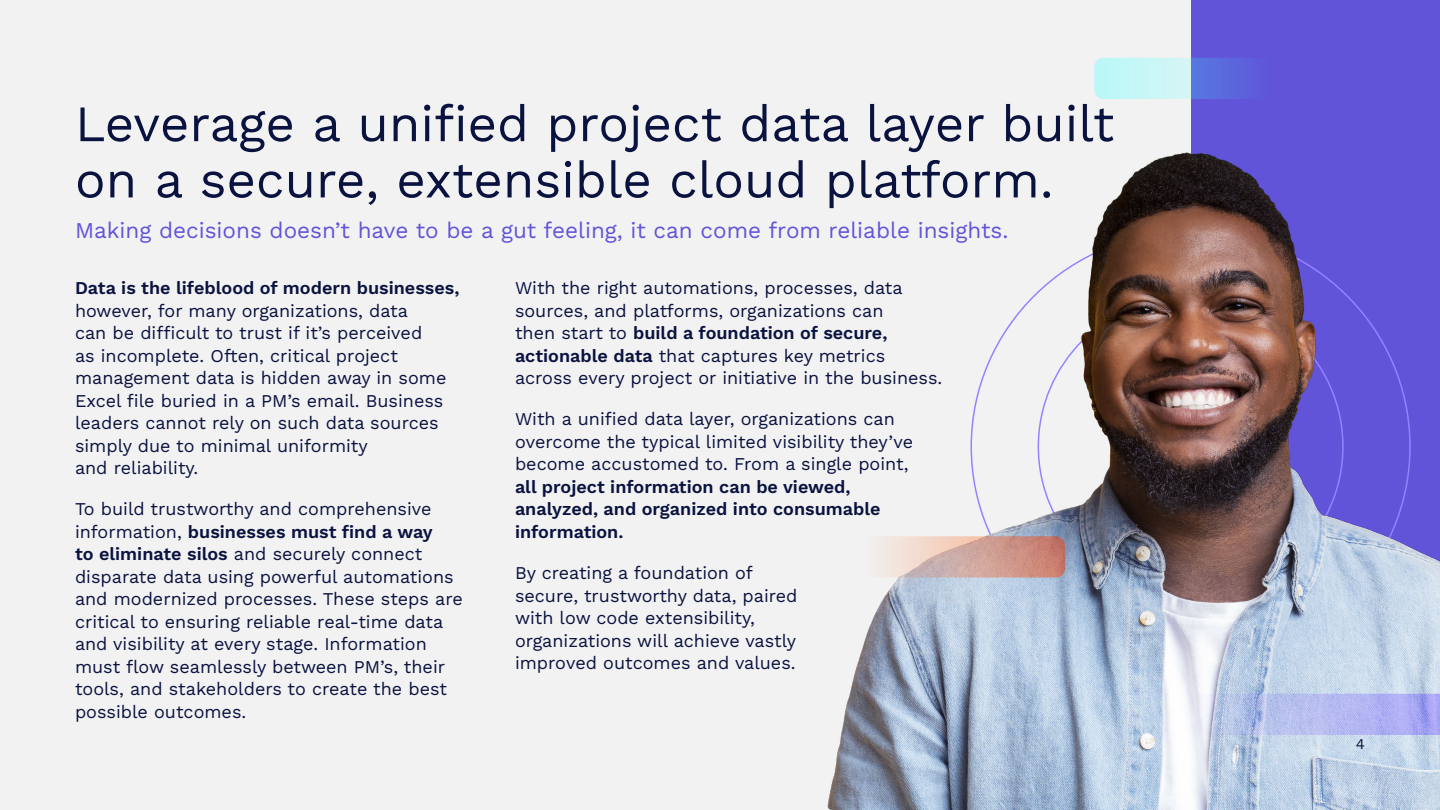
<style>
.page{position:relative;width:1440px;height:810px;background:#f2f2f2}
.page>*{position:absolute;margin:0;border:0;box-sizing:border-box;transform-origin:0 0}
.t1{font:51px/56.2px "Work Sans";color:#0a1240}
.t2{font:22.5px "Work Sans";color:#6154d9}
.t3{font:18px/22.5px "Work Sans";color:#0a1240}
.t4{font:600 18px/22.5px "Work Sans";color:#0a1240}
.t5{font:15px "Work Sans";color:#0a1240}
.s1{font-weight:600}
</style>
<div class="page">
<div style="left:1191px;top:0;width:249px;height:810px;background:#6154d9"></div>
<img style="left:827px;top:152px;width:613px;height:658px">
<svg style="left:844px;top:536px;width:221px;height:42px"></svg>
<svg style="left:1164px;top:694px;width:276px;height:41px;background:#bcc1ef"></svg>
<svg style="left:1094px;top:58px;width:194px;height:41px"></svg>
<h1 class="t1" style="left:75px;top:94px;width:1041px">Leverage a unified project data layer built on a secure, extensible cloud platform.</h1>
<p class="t2" style="left:75px;top:214px;width:935px">Making decisions doesn’t have to be a gut feeling, it can come from reliable insights.</p>
<p class="t4" style="left:75px;top:276px;width:386px">Data is the lifeblood of modern businesses,</p>
<p class="t3" style="left:75px;top:299px;width:373px">however, for many organizations, data<br>can be difficult to trust if it’s perceived as incomplete. Often, critical project management data is hidden away in some Excel file buried in a PM’s email. Business leaders cannot rely on such data sources simply due to minimal uniformity<br>and reliability.</p>
<p class="t3" style="left:75px;top:497px;width:389px">To build trustworthy and comprehensive information, <span class="s1">businesses must find a way<br>to eliminate silos</span> and securely connect disparate data using powerful automations and modernized processes. These steps are critical to ensuring reliable real-time data and visibility at every stage. Information must flow seamlessly between PM’s, their tools, and stakeholders to create the best possible outcomes.</p>
<p class="t3" style="left:515px;top:276px;width:429px">With the right automations, processes, data sources, and platforms, organizations can<br>then start to <span class="s1">build a foundation of secure, actionable data</span> that captures key metrics across every project or initiative in the business.</p>
<p class="t3" style="left:515px;top:407px;width:400px">With a unified data layer, organizations can overcome the typical limited visibility they’ve become accustomed to. From a single point,</p>
<p class="t4" style="left:515px;top:475px;width:367px">all project information can be viewed, analyzed, and organized into consumable information.</p>
<p class="t3" style="left:515px;top:561px;width:284px">By creating a foundation of secure, trustworthy data, paired with low code extensibility, organizations will achieve vastly improved outcomes and values.</p>
<p class="t5" style="left:1356px;top:732px;width:11px">4</p>
</div>
